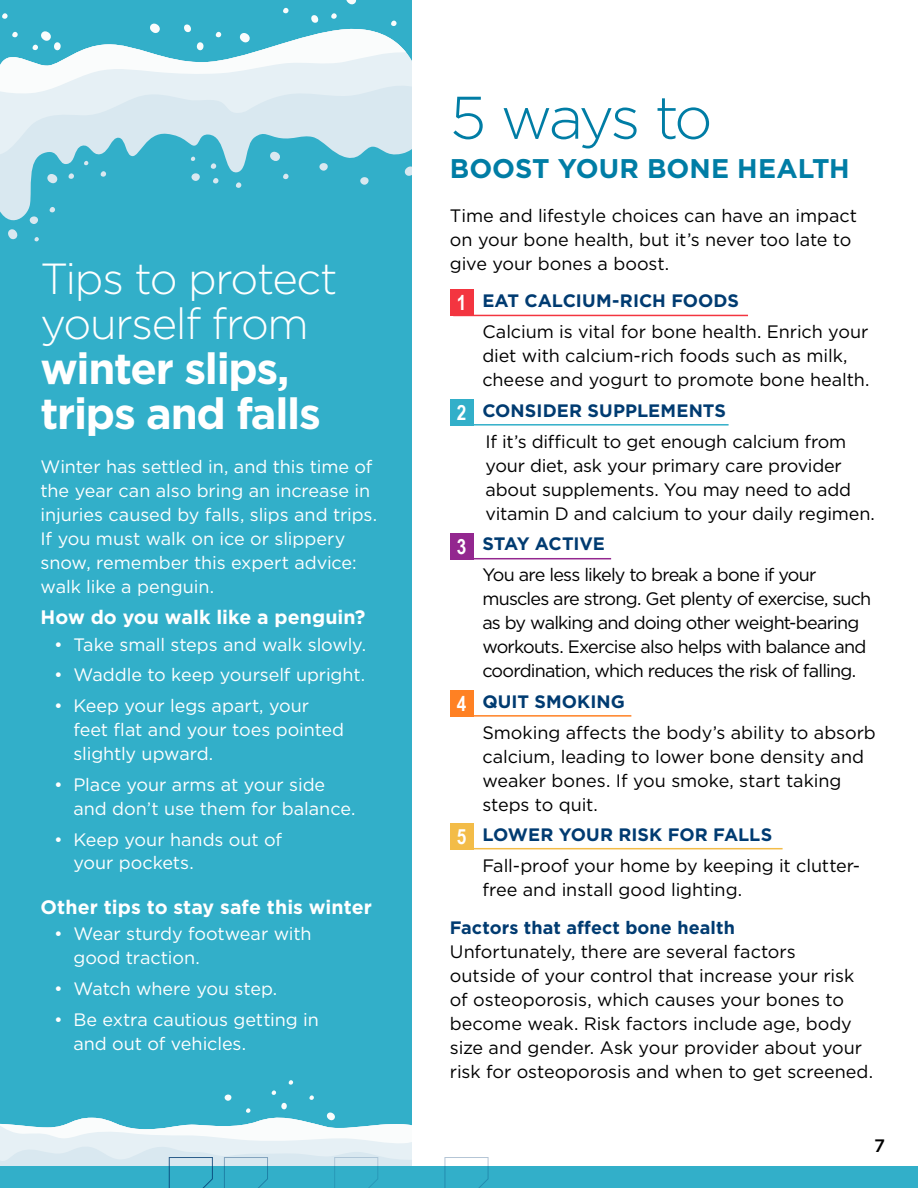
<style>
.page{position:relative;width:918px;height:1188px;background:#fff}
.page>*{position:absolute;margin:0;border:0;box-sizing:border-box;transform-origin:0 0}
.t1{font:300 60px "Gotham";letter-spacing:-.065em;color:#007da5}
.t2{font:300 43.5px/45px "Gotham";letter-spacing:-.03em;color:#fff}
.t3{font:700 43.5px/45px "Gotham";letter-spacing:-.03em;color:#fff}
.t4{font:700 27px "Gotham";color:#007da5}
.t5{font:700 21px "Arial Narrow";color:#fff}
.t6{font:700 19.5px "Gotham";letter-spacing:.005em;color:#fff}
.t7{font:18px/24px "Gotham";letter-spacing:-.01em;color:#000}
.t8{font:18px/24px "Gotham";letter-spacing:-.005em;color:#fff}
.t9{font:18px/24px "Gotham";letter-spacing:-.045em;color:#000}
.t10{font:700 18px "Gotham";letter-spacing:.005em;color:#003b71}
.t11{font:500 18px "Gotham";color:#000}
</style>
<div class="page">
<div style="left:0;top:0;width:413px;height:1188px;background:#32afc9"></div>
<svg style="left:0;top:160px;width:413px;height:73px"></svg>
<svg style="left:0;top:26px;width:413px;height:134px;fill:#d9e8f0"></svg>
<svg style="left:45px;top:171px;width:16px;height:16px"></svg>
<svg style="left:402px;top:164px;width:11px;height:13px"></svg>
<svg style="left:268px;top:149px;width:15px;height:16px"></svg>
<svg style="left:7px;top:226px;width:13px;height:14px"></svg>
<svg style="left:27px;top:214px;width:14px;height:13px"></svg>
<svg style="left:317px;top:161px;width:13px;height:13px"></svg>
<svg style="left:358px;top:175px;width:13px;height:13px"></svg>
<svg style="left:189px;top:171px;width:13px;height:13px"></svg>
<svg style="left:190px;top:156px;width:7px;height:6px"></svg>
<svg style="left:83px;top:160px;width:7px;height:7px"></svg>
<svg style="left:34px;top:237px;width:5px;height:5px"></svg>
<svg style="left:67px;top:172px;width:9px;height:9px"></svg>
<svg style="left:235px;top:181px;width:8px;height:9px"></svg>
<svg style="left:209px;top:162px;width:9px;height:9px"></svg>
<svg style="left:212px;top:177px;width:9px;height:8px"></svg>
<svg style="left:282px;top:172px;width:9px;height:9px"></svg>
<svg style="left:48px;top:206px;width:9px;height:8px"></svg>
<svg style="left:99px;top:170px;width:9px;height:9px"></svg>
<svg style="left:0;top:0;width:406px;height:94px"></svg>
<div style="left:450px;top:289px;width:23px;height:27px;background:#f33540"></div>
<div style="left:450px;top:399px;width:23px;height:27px;background:#32afc9"></div>
<div style="left:450px;top:533px;width:23px;height:26px;background:#93278f"></div>
<div style="left:450px;top:690px;width:23px;height:27px;background:#ff8123"></div>
<div style="left:450px;top:823px;width:23px;height:26px;background:#f3bc48"></div>
<hr style="left:453px;top:315px;width:295px;height:1px;background:#f33540">
<hr style="left:453px;top:424px;width:276px;height:2px;background:#32afc9">
<hr style="left:453px;top:558px;width:158px;height:1px;background:#93278f">
<hr style="left:453px;top:715px;width:178px;height:2px;background:#ff8123">
<hr style="left:453px;top:848px;width:330px;height:1px;background:#f3bc48">
<div style="left:0;top:1166px;width:918px;height:22px;background:#32afc9"></div>
<svg style="left:0;top:1079px;width:489px;height:109px"></svg>
<h2 class="t2" style="left:40px;top:255px;width:299px">Tips to protect yourself from</h2>
<h2 class="t3" style="left:40px;top:346px;width:282px">winter slips, trips and falls</h2>
<p class="t8" style="left:40px;top:454px;width:338px">Winter has settled in, and this time of the year can also bring an increase in injuries caused by falls, slips and trips.<br>If you must walk on ice or slippery snow, remember this expert advice: walk like a penguin.</p>
<p class="t6" style="left:40px;top:604px;width:327px">How do you walk like a penguin?</p>
<p class="t8" style="left:54px;top:632px;width:314px">• Take small steps and walk slowly.</p>
<p class="t8" style="left:54px;top:663px;width:313px">• Waddle to keep yourself upright.</p>
<p class="t8" style="left:73px;top:693px;width:272px;text-indent:-19px">• Keep your legs apart, your feet flat and your toes pointed slightly upward.</p>
<p class="t8" style="left:73px;top:772px;width:284px;text-indent:-19px">• Place your arms at your side and don’t use them for balance.</p>
<p class="t8" style="left:73px;top:827px;width:210px;text-indent:-19px">• Keep your hands out of your pockets.</p>
<p class="t6" style="left:40px;top:894px;width:333px">Other tips to stay safe this winter</p>
<p class="t8" style="left:73px;top:922px;width:240px;text-indent:-19px">• Wear sturdy footwear with good traction.</p>
<p class="t8" style="left:54px;top:976px;width:225px">• Watch where you step.</p>
<p class="t8" style="left:73px;top:1007px;width:247px;text-indent:-19px">• Be extra cautious getting in and out of vehicles.</p>
<h1 class="t1" style="left:450px;top:80px;width:264px">5 ways to</h1>
<h3 class="t4" style="left:450px;top:150px;width:401px">BOOST YOUR BONE HEALTH</h3>
<p class="t7" style="left:450px;top:203px;width:409px">Time and lifestyle choices can have an impact on your bone health, but it’s never too late to give your bones a boost.</p>
<p class="t10" style="left:482px;top:289px;width:258px">EAT CALCIUM-RICH FOODS</p>
<p class="t7" style="left:482px;top:319px;width:389px">Calcium is vital for bone health. Enrich your diet with calcium-rich foods such as milk, cheese and yogurt to promote bone health.</p>
<p class="t10" style="left:482px;top:399px;width:245px">CONSIDER SUPPLEMENTS</p>
<p class="t7" style="left:486px;top:429px;width:391px">If it’s difficult to get enough calcium from your diet, ask your primary care provider about supplements. You may need to add vitamin D and calcium to your daily regimen.</p>
<p class="t10" style="left:482px;top:532px;width:124px">STAY ACTIVE</p>
<p class="t9" style="left:482px;top:562px;width:391px">You are less likely to break a bone if your muscles are strong. Get plenty of exercise, such as by walking and doing other weight-bearing workouts. Exercise also helps with balance and coordination, which reduces the risk of falling.</p>
<p class="t10" style="left:482px;top:690px;width:144px">QUIT SMOKING</p>
<p class="t7" style="left:482px;top:720px;width:395px">Smoking affects the body’s ability to absorb calcium, leading to lower bone density and weaker bones. If you smoke, start taking steps to quit.</p>
<p class="t10" style="left:482px;top:823px;width:291px">LOWER YOUR RISK FOR FALLS</p>
<p class="t7" style="left:482px;top:853px;width:379px">Fall-proof your home by keeping it clutter&shy;free and install good lighting.</p>
<p class="t10" style="left:450px;top:915px;width:286px">Factors that affect bone health</p>
<p class="t7" style="left:450px;top:939px;width:425px">Unfortunately, there are several factors<br>outside of your control that increase your risk of osteoporosis, which causes your bones to become weak. Risk factors include age, body size and gender. Ask your provider about your risk for osteoporosis and when to get screened.</p>
<p class="t5" style="left:457px;top:287px;width:11px">1</p>
<p class="t5" style="left:457px;top:397px;width:11px">2</p>
<p class="t5" style="left:457px;top:530px;width:11px">3</p>
<p class="t5" style="left:457px;top:688px;width:11px">4</p>
<p class="t5" style="left:457px;top:820px;width:11px">5</p>
<p class="t11" style="left:874px;top:1133px;width:12px">7</p>
</div>
